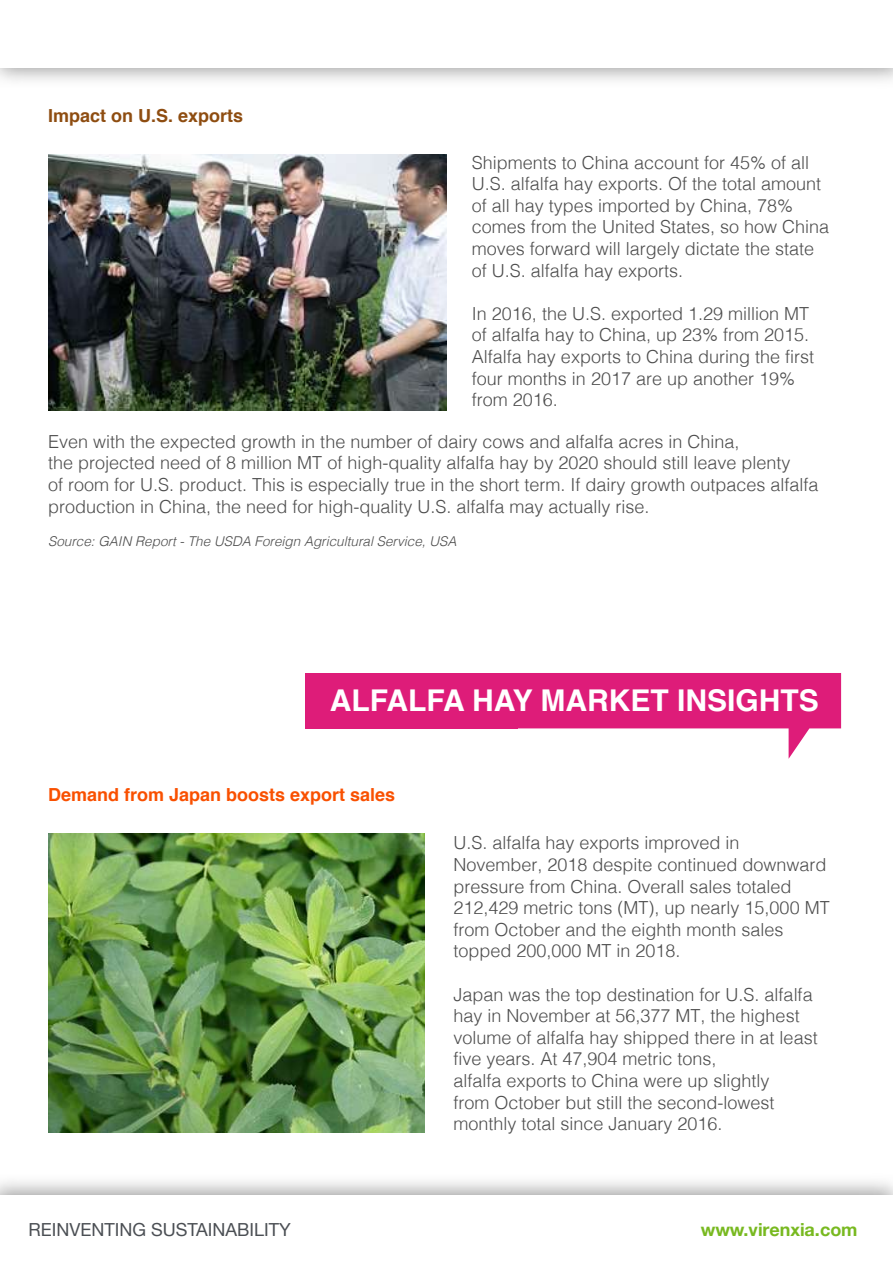
<style>
.page{position:relative;width:893px;height:1263px;background:#fff}
.page>*{position:absolute;margin:0;border:0;box-sizing:border-box;transform-origin:0 0}
.t1{font:700 30px "Helvetica";color:#fff}
.t2{font:300 18px/21.6px "Helvetica";color:#4d4d4d}
.t3{font:700 18px "Helvetica";color:#f95000}
.t4{font:18px "Helvetica Neue";color:#4b4f54}
.t5{font:700 18px "Helvetica";color:#8e4d11}
.t6{font:700 18px "Helvetica Neue";color:#78b920}
.t7{font:italic 300 13.5px "Helvetica";color:#4d4d4d}
</style>
<div class="page">
<svg style="left:511px;top:673px;width:330px;height:86px"></svg>
<div style="left:306px;top:673px;width:212px;height:55px;background:#de1c79"></div>
<img style="left:48px;top:834px;width:377px;height:299px">
<img style="left:48px;top:155px;width:398px;height:255px">
<p class="t5" style="left:48px;top:101px;width:197px">Impact on U.S. exports</p>
<p class="t2" style="left:472px;top:150px;width:359px">Shipments to China account for 45% of all U.S. alfalfa hay exports. Of the total amount of all hay types imported by China, 78% comes from the United States, so how China moves forward will largely dictate the state of U.S. alfalfa hay exports.</p>
<p class="t2" style="left:472px;top:301px;width:344px">In 2016, the U.S. exported 1.29 million MT of alfalfa hay to China, up 23% from 2015.<br>Alfalfa hay exports to China during the first four months in 2017 are up another 19% from 2016.</p>
<p class="t2" style="left:48px;top:429px;width:772px">Even with the expected growth in the number of dairy cows and alfalfa acres in China,<br>the projected need of 8 million MT of high-quality alfalfa hay by 2020 should still leave plenty<br>of room for U.S. product. This is especially true in the short term. If dairy growth outpaces alfalfa production in China, the need for high-quality U.S. alfalfa may actually rise.</p>
<p class="t7" style="left:48px;top:530px;width:410px">Source: GAIN Report - The USDA Foreign Agricultural Service, USA</p>
<h1 class="t1" style="left:330px;top:676px;width:490px">ALFALFA HAY MARKET INSIGHTS</h1>
<p class="t3" style="left:48px;top:780px;width:349px">Demand from Japan boosts export sales</p>
<p class="t2" style="left:453px;top:831px;width:378px">U.S. alfalfa hay exports improved in November, 2018 despite continued downward pressure from China. Overall sales totaled 212,429 metric tons (MT), up nearly 15,000 MT from October and the eighth month sales topped 200,000 MT in 2018.</p>
<p class="t2" style="left:453px;top:982px;width:366px">Japan was the top destination for U.S. alfalfa hay in November at 56,377 MT, the highest volume of alfalfa hay shipped there in at least five years. At 47,904 metric tons,<br>alfalfa exports to China were up slightly<br>from October but still the second-lowest monthly total since January 2016.</p>
<p class="t4" style="left:29px;top:1216px;width:264px">REINVENTING SUSTAINABILITY</p>
<p class="t6" style="left:701px;top:1215px;width:158px">www.virenxia.com</p>
</div>
